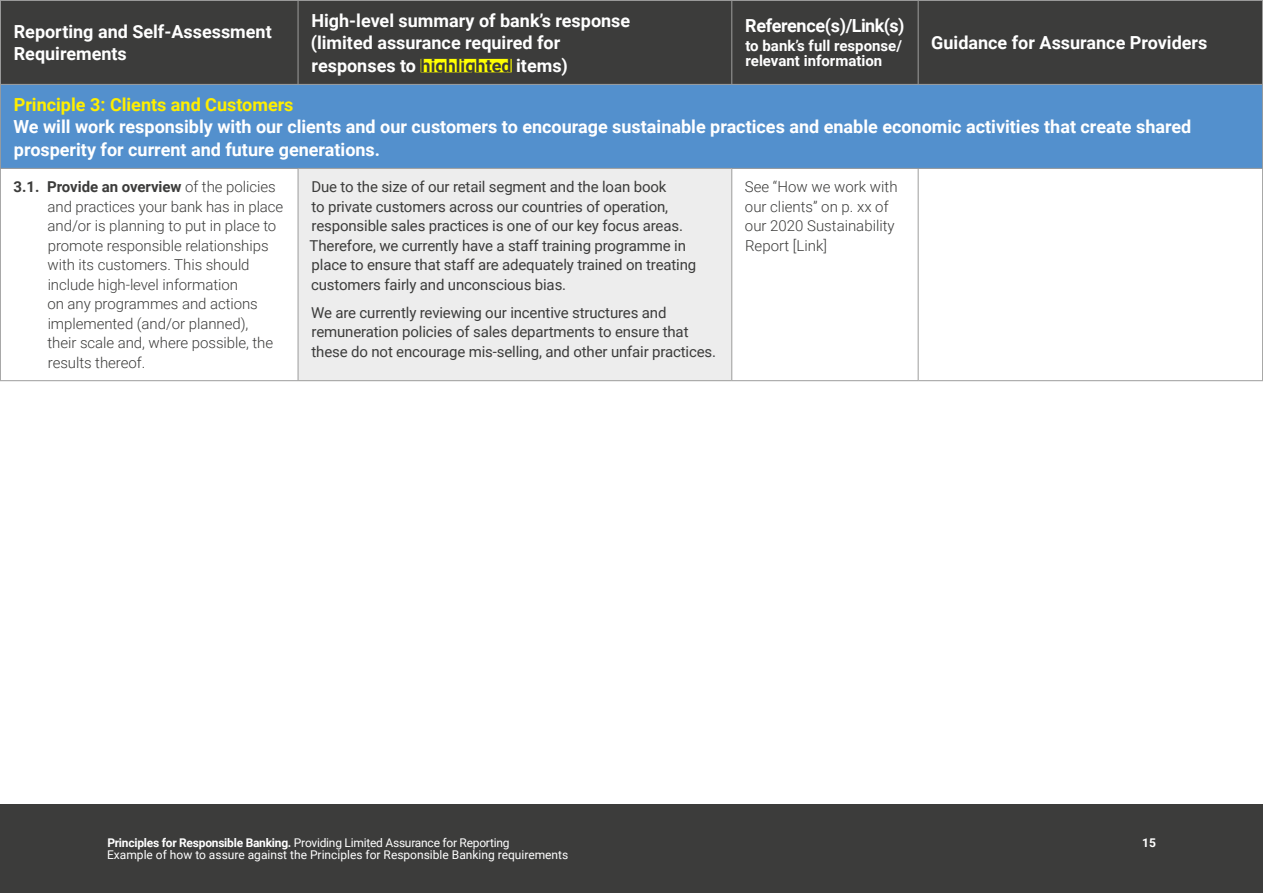
<style>
.page{position:relative;width:1263px;height:893px;background:#fff}
.page>*{position:absolute;margin:0;border:0;box-sizing:border-box;transform-origin:0 0}
.t1{font:700 18px/22.5px "Roboto";color:#fff}
.t2{font:700 18px "Roboto";color:#fe0}
.t3{font:700 18px "Roboto";letter-spacing:-.02em;color:#fff}
.t4{font:15px/19.5px "Roboto";letter-spacing:-.01em;color:#3c3c3b}
.t5{font:300 15px/19.5px "Roboto";letter-spacing:-.005em;color:#3c3c3b}
.t6{font:700 15px/15px "Roboto";color:#fff}
.t7{font:12px "Roboto";color:#fff}
.t8{font:12px "Roboto";letter-spacing:-.02em;color:#fff}
.t9{font:700 12px "Roboto";color:#fff}
.s1{color:#3c3c3b}
.s2{font-weight:700}
</style>
<div class="page">
<div style="left:0;top:805px;width:1263px;height:88px;background:#3c3c3b"></div>
<div style="left:1px;top:1px;width:1261px;height:83px;background:#3c3c3b"></div>
<div style="left:0;top:84px;width:1262px;height:84px;background:#5390cd"></div>
<div style="left:298px;top:168px;width:434px;height:213px;background:#ededed"></div>
<hr style="left:0;top:0;width:298px;height:1px;background:#9d9d9c">
<hr style="left:0;top:1px;width:1px;height:83px;background:#9d9d9c">
<hr style="left:298px;top:0;width:434px;height:1px;background:#9d9d9c">
<hr style="left:298px;top:1px;width:1px;height:83px;background:#9d9d9c">
<hr style="left:732px;top:0;width:186px;height:1px;background:#9d9d9c">
<hr style="left:731px;top:1px;width:1px;height:83px;background:#9d9d9c">
<hr style="left:918px;top:0;width:345px;height:1px;background:#9d9d9c">
<hr style="left:918px;top:1px;width:1px;height:83px;background:#9d9d9c">
<hr style="left:1262px;top:1px;width:1px;height:83px;background:#9d9d9c">
<hr style="left:0;top:84px;width:298px;height:1px;background:#9d9d9c">
<hr style="left:298px;top:84px;width:434px;height:1px;background:#9d9d9c">
<hr style="left:732px;top:84px;width:186px;height:1px;background:#9d9d9c">
<hr style="left:918px;top:84px;width:345px;height:1px;background:#9d9d9c">
<hr style="left:0;top:169px;width:1px;height:211px;background:#9d9d9c">
<hr style="left:918px;top:169px;width:1px;height:211px;background:#9d9d9c">
<hr style="left:1262px;top:169px;width:1px;height:211px;background:#9d9d9c">
<hr style="left:0;top:380px;width:298px;height:1px;background:#9d9d9c">
<hr style="left:732px;top:380px;width:186px;height:1px;background:#9d9d9c">
<hr style="left:918px;top:380px;width:345px;height:1px;background:#9d9d9c">
<hr style="left:298px;top:169px;width:1px;height:211px;background:#9d9d9c">
<hr style="left:731px;top:169px;width:1px;height:211px;background:#9d9d9c">
<hr style="left:298px;top:380px;width:434px;height:1px;background:#9d9d9c">
<hr style="left:0;top:85px;width:1px;height:83px;background:#9d9d9c">
<hr style="left:1262px;top:85px;width:1px;height:83px;background:#9d9d9c">
<hr style="left:0;top:168px;width:298px;height:1px;background:#9d9d9c">
<hr style="left:298px;top:168px;width:434px;height:1px;background:#9d9d9c">
<hr style="left:732px;top:168px;width:186px;height:1px;background:#9d9d9c">
<hr style="left:918px;top:168px;width:345px;height:1px;background:#9d9d9c">
<div style="left:421px;top:59px;width:91px;height:13px;background:#ff0"></div>
<p class="t1" style="left:14px;top:20px;width:259px">Reporting and Self-Assessment<br>Requirements</p>
<p class="t1" style="left:311px;top:8px;width:321px">High-level summary of bank’s response (limited assurance required for responses to <span class="s1">highlighted</span> items)</p>
<p class="t3" style="left:745px;top:13px;width:161px">Reference(s)/Link(s)</p>
<p class="t6" style="left:745px;top:38px;width:158px">to bank’s full response/ relevant information</p>
<p class="t1" style="left:931px;top:31px;width:278px">Guidance for Assurance Providers</p>
<p class="t2" style="left:14px;top:92px;width:281px">Principle 3: Clients and Customers</p>
<p class="t1" style="left:13px;top:115px;width:1179px">We will work responsibly with our clients and our customers to encourage sustainable practices and enable economic activities that create shared prosperity for current and future generations.</p>
<p class="t5" style="left:47px;top:177px;width:237px;text-indent:-34px"><span class="s2">3.1. Provide an overview</span> of the policies and practices your bank has in place and/or is planning to put in place to promote responsible relationships with its customers. This should include high-level information<br>on any programmes and actions implemented (and/or planned),<br>their scale and, where possible, the results thereof.</p>
<p class="t4" style="left:310px;top:177px;width:388px">Due to the size of our retail segment and the loan book<br>to private customers across our countries of operation, responsible sales practices is one of our key focus areas.<br>Therefore, we currently have a staff training programme in place to ensure that staff are adequately trained on treating customers fairly and unconscious bias.</p>
<p class="t5" style="left:745px;top:177px;width:154px">See “How we work with our clients” on p. xx of our 2020 Sustainability<br>Report [Link]</p>
<p class="t4" style="left:311px;top:302px;width:406px">We are currently reviewing our incentive structures and remuneration policies of sales departments to ensure that these do not encourage mis-selling, and other unfair practices.</p>
<p class="t8" style="left:107px;top:835px;width:404px"><span class="s2">Principles for Responsible Banking.</span> Providing Limited Assurance for Reporting</p>
<p class="t9" style="left:1142px;top:835px;width:15px">15</p>
<p class="t7" style="left:107px;top:847px;width:463px">Example of how to assure against the Principles for Responsible Banking requirements</p>
</div>
